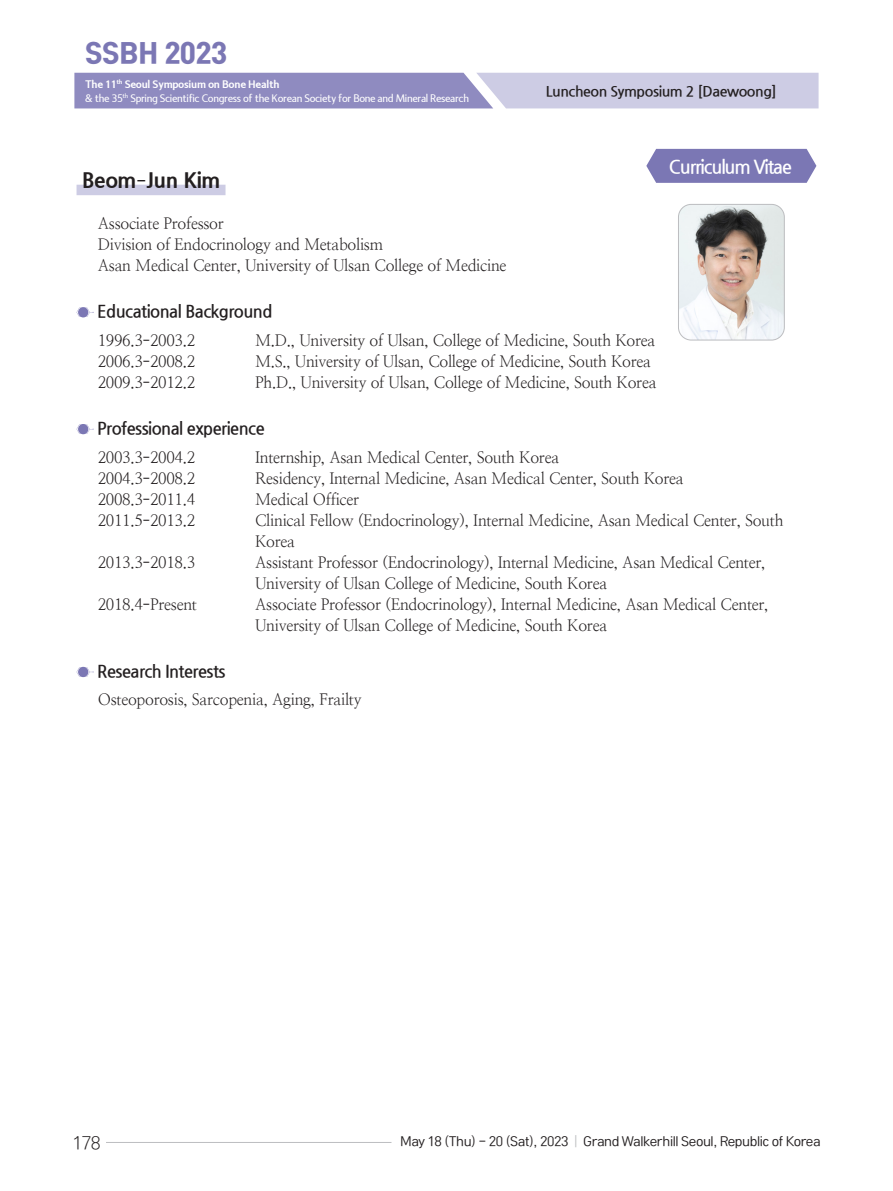
<style>
.page{position:relative;width:893px;height:1191px;background:#fff}
.page>*{position:absolute;margin:0;border:0;box-sizing:border-box;transform-origin:0 0}
.t1{font:27px "Rix Sin Head PBK";letter-spacing:-.02em;color:#7b77b4}
.cv-이름3{font:800 21px "Nanum Gothic";letter-spacing:-.02em;color:#231f20}
.t2{font:700 18.9px "Nanum Gothic";letter-spacing:-.06em;color:#fff;scale:.95 1}
.cv-구분{font:700 17.4px "Nanum Gothic";letter-spacing:-.03em;color:#231f20;scale:.95 1}
.t3{font:17.25px "Rix Sin Head PL";color:#231f20}
.cv-본문{font:15.75px/21px "Nanum Myeongjo";letter-spacing:-.02em;color:#231f20}
.t4{font:700 14.25px "Nanum Gothic";letter-spacing:-.03em;color:#231f20}
.t5{font:12.75px "Rix Sin Head PM";letter-spacing:-.03em;color:#231f20}
.t6{font:12px/14.4px "LT Internet";letter-spacing:-.03em;color:#fff}
.s1{font-weight:700}
.s2{font-family:"Ko Pub World Batang";font-weight:300}
.s3{color:#bcbdc0}
</style>
<div class="page">
<hr style="left:106px;top:1142px;width:285px;height:1px;background:#bcbdc0">
<svg style="left:74px;top:73px;width:745px;height:35px;background:#aca9d0"></svg>
<div style="left:77px;top:185px;width:149px;height:10px;background:#cdcce4"></div>
<svg style="left:77px;top:308px;width:17px;height:9px"></svg>
<div style="left:78px;top:307px;width:10px;height:10px;background:#7b77b4;border-radius:50%"></div>
<svg style="left:77px;top:424px;width:17px;height:10px"></svg>
<div style="left:78px;top:424px;width:10px;height:10px;background:#7b77b4;border-radius:50%"></div>
<svg style="left:77px;top:667px;width:17px;height:9px"></svg>
<div style="left:78px;top:667px;width:10px;height:10px;background:#7b77b4;border-radius:50%"></div>
<svg style="left:646px;top:149px;width:170px;height:34px;background:#837fb8"></svg>
<img style="left:678px;top:204px;width:106px;height:136px">
<div style="left:678px;top:204px;width:106px;height:136px;border:1px solid #bcbdc0;border-radius:13px"></div>
<h1 class="t1" style="left:85px;top:36px;width:144px">SSBH 2023</h1>
<p class="t6" style="left:85px;top:77px;width:386px"><span class="s1">The 11</span><sup>th</sup> <span class="s1">Seoul Symposium on Bone Health<br></span>&amp; the 35<sup>th</sup> Spring Scientific Congress of the Korean Society for Bone and Mineral Research</p>
<p class="t4" style="left:546px;top:84px;width:233px">Luncheon Symposium 2 [Daewoong]</p>
<p class="t2" style="left:669px;top:158px;width:131px">Curriculum Vitae</p>
<p class="cv-이름3" style="left:82px;top:169px;width:140px">Beom<span class="s2">-</span>Jun Kim</p>
<p class="cv-본문" style="left:98px;top:213px;width:128px">Associate Professor</p>
<p class="cv-본문" style="left:98px;top:234px;width:287px">Division of Endocrinology and Metabolism</p>
<p class="cv-본문" style="left:98px;top:255px;width:410px">Asan Medical Center, University of Ulsan College of Medicine</p>
<p class="cv-구분" style="left:97px;top:303px;width:186px">Educational Background</p>
<p class="cv-본문" style="left:98px;top:329px;width:99px">1996.3<span class="s2">-</span>2003.2</p>
<p class="cv-본문" style="left:255px;top:329px;width:402px">M.D., University of Ulsan, College of Medicine, South Korea</p>
<p class="cv-본문" style="left:98px;top:350px;width:99px">2006.3<span class="s2">-</span>2008.2</p>
<p class="cv-본문" style="left:255px;top:350px;width:397px">M.S., University of Ulsan, College of Medicine, South Korea</p>
<p class="cv-본문" style="left:98px;top:371px;width:99px">2009.3<span class="s2">-</span>2012.2</p>
<p class="cv-본문" style="left:255px;top:371px;width:403px">Ph.D., University of Ulsan, College of Medicine, South Korea</p>
<p class="cv-구분" style="left:97px;top:420px;width:178px">Professional experience</p>
<p class="cv-본문" style="left:98px;top:446px;width:99px">2003.3<span class="s2">-</span>2004.2</p>
<p class="cv-본문" style="left:255px;top:446px;width:306px">Internship, Asan Medical Center, South Korea</p>
<p class="cv-본문" style="left:98px;top:467px;width:99px">2004.3<span class="s2">-</span>2008.2</p>
<p class="cv-본문" style="left:255px;top:467px;width:430px">Residency, Internal Medicine, Asan Medical Center, South Korea</p>
<p class="cv-본문" style="left:98px;top:488px;width:99px">2008.3<span class="s2">-</span>2011.4</p>
<p class="cv-본문" style="left:255px;top:488px;width:106px">Medical Officer</p>
<p class="cv-본문" style="left:98px;top:509px;width:99px">2011.5<span class="s2">-</span>2013.2</p>
<p class="cv-본문" style="left:255px;top:509px;width:530px">Clinical Fellow (Endocrinology), Internal Medicine, Asan Medical Center, South<br>Korea</p>
<p class="cv-본문" style="left:98px;top:551px;width:99px">2013.3<span class="s2">-</span>2018.3</p>
<p class="cv-본문" style="left:255px;top:551px;width:512px">Assistant Professor (Endocrinology), Internal Medicine, Asan Medical Center,<br>University of Ulsan College of Medicine, South Korea</p>
<p class="cv-본문" style="left:98px;top:593px;width:101px">2018.4<span class="s2">-</span>Present</p>
<p class="cv-본문" style="left:255px;top:593px;width:515px">Associate Professor (Endocrinology), Internal Medicine, Asan Medical Center,<br>University of Ulsan College of Medicine, South Korea</p>
<p class="cv-구분" style="left:97px;top:663px;width:137px">Research Interests</p>
<p class="cv-본문" style="left:98px;top:689px;width:265px">Osteoporosis, Sarcopenia, Aging, Frailty</p>
<p class="t3" style="left:72px;top:1132px;width:30px">178</p>
<p class="t5" style="left:400px;top:1133px;width:422px">May 18 (Thu) - 20 (Sat), 2023 <span class="s3">|</span> Grand Walkerhill Seoul, Republic of Korea</p>
</div>
